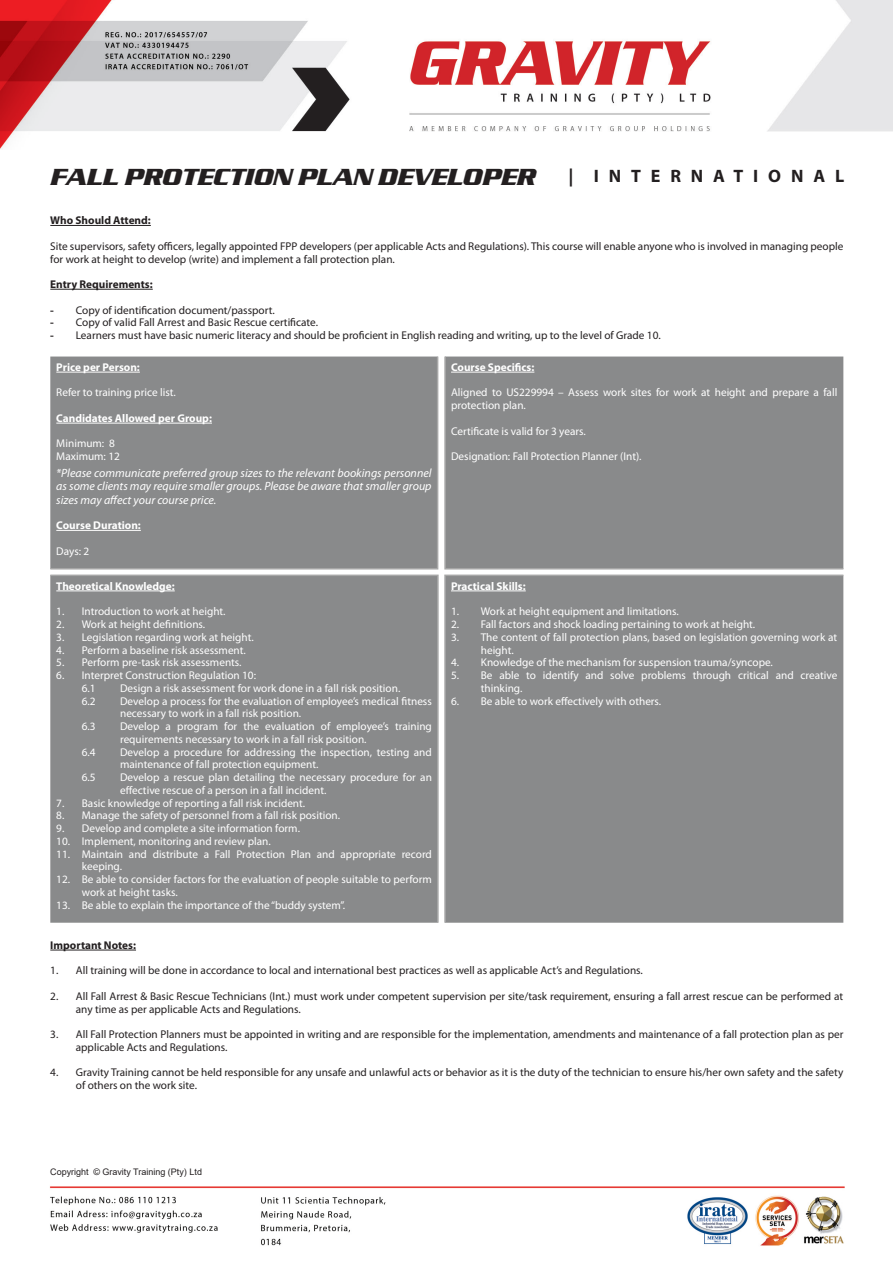
<style>
.page{position:relative;width:893px;height:1263px;background:#fff}
.page>*{position:absolute;margin:0;border:0;box-sizing:border-box;transform-origin:0 0}
.t1{font:italic 700 24px "Serpentine D";color:#231f20}
.t2{font:700 18px "Myriad Pro";letter-spacing:.55em;color:#231f20}
.t3{font:italic 12px/13.5px "Myriad Pro";color:#fff;text-align:justify}
.t4{font:11.25px/12.8px "Myriad Pro";color:#fff}
.t5{font:11.25px/12.8px "Myriad Pro";color:#231f20}
.t6{font:700 11.25px "Myriad Pro";color:#fff}
.t7{font:700 11.25px "Myriad Pro";color:#231f20}
.t8{font:9px "Arial";color:#231f20}
.s1{font-family:"Arial"}
</style>
<div class="page">
<hr style="left:50px;top:225px;width:101px;height:1px;background:#231f20">
<hr style="left:50px;top:289px;width:103px;height:1px;background:#231f20">
<div style="left:50px;top:356px;width:793px;height:213px;background:#898a8b"></div>
<hr style="left:437px;top:356px;width:1px;height:212px;background:#a7a7a7">
<hr style="left:444px;top:356px;width:2px;height:212px;background:#a7a7a7">
<hr style="left:50px;top:568px;width:388px;height:1px;background:#a7a7a7">
<hr style="left:444px;top:568px;width:399px;height:1px;background:#a7a7a7">
<hr style="left:56px;top:372px;width:84px;height:1px;background:#fff">
<hr style="left:56px;top:423px;width:156px;height:1px;background:#fff">
<hr style="left:56px;top:530px;width:85px;height:1px;background:#fff">
<hr style="left:451px;top:372px;width:83px;height:1px;background:#fff">
<div style="left:50px;top:576px;width:793px;height:347px;background:#898a8b"></div>
<hr style="left:50px;top:574px;width:389px;height:2px;background:#a7a7a7">
<hr style="left:437px;top:576px;width:2px;height:347px;background:#a7a7a7">
<hr style="left:444px;top:574px;width:399px;height:2px;background:#a7a7a7">
<hr style="left:444px;top:576px;width:2px;height:347px;background:#a7a7a7">
<hr style="left:56px;top:591px;width:119px;height:1px;background:#fff">
<hr style="left:451px;top:591px;width:75px;height:1px;background:#fff">
<hr style="left:50px;top:950px;width:86px;height:1px;background:#231f20">
<img style="left:0;top:0;width:893px;height:149px">
<img style="left:49px;top:1186px;width:796px;height:60px">
<p class="t1" style="left:51px;top:162px;width:487px">FALL PROTECTION PLAN DEVELOPER</p>
<p class="t2" style="left:569px;top:164px;width:277px">| INTERNATIONAL</p>
<p class="t7" style="left:50px;top:213px;width:102px">Who Should Attend:</p>
<p class="t5" style="left:50px;top:239px;width:795px">Site supervisors, safety officers, legally appointed FPP developers (per applicable Acts and Regulations). This course will enable anyone who is involved in managing people for work at height to develop (write) and implement a fall protection plan.</p>
<p class="t7" style="left:50px;top:277px;width:104px">Entry Requirements:</p>
<p class="t5" style="left:50px;top:303px;width:226px"><span class="s1">-</span> Copy of identification document/passport.</p>
<p class="t5" style="left:50px;top:316px;width:269px"><span class="s1">-</span> Copy of valid Fall Arrest and Basic Rescue certificate.</p>
<p class="t5" style="left:50px;top:329px;width:612px"><span class="s1">-</span> Learners must have basic numeric literacy and should be proficient in English reading and writing, up to the level of Grade 10.</p>
<p class="t6" style="left:56px;top:360px;width:85px">Price per Person:</p>
<p class="t4" style="left:56px;top:386px;width:121px">Refer to training price list.</p>
<p class="t6" style="left:56px;top:411px;width:157px">Candidates Allowed per Group:</p>
<p class="t4" style="left:56px;top:437px;width:60px">Minimum: 8</p>
<p class="t4" style="left:56px;top:450px;width:65px">Maximum: 12</p>
<p class="t3" style="left:56px;top:466px;width:377px">*Please communicate preferred group sizes to the relevant bookings personnel as some clients may require smaller groups. Please be aware that smaller group sizes may affect your course price.</p>
<p class="t6" style="left:56px;top:518px;width:86px">Course Duration:</p>
<p class="t4" style="left:56px;top:544px;width:34px">Days: 2</p>
<p class="t6" style="left:451px;top:360px;width:85px">Course Specifics:</p>
<p class="t4" style="left:451px;top:386px;width:388px">Aligned to US229994 – Assess work sites for work at height and prepare a fall protection plan.</p>
<p class="t4" style="left:451px;top:424px;width:136px">Certificate is valid for 3 years.</p>
<p class="t4" style="left:451px;top:450px;width:192px">Designation: Fall Protection Planner (Int).</p>
<p class="t6" style="left:56px;top:579px;width:120px">Theoretical Knowledge:</p>
<p class="t4" style="left:56px;top:605px;width:171px">1. Introduction to work at height.</p>
<p class="t4" style="left:56px;top:618px;width:150px">2. Work at height definitions.</p>
<p class="t4" style="left:56px;top:630px;width:199px">3. Legislation regarding work at height.</p>
<p class="t4" style="left:56px;top:643px;width:191px">4. Perform a baseline risk assessment.</p>
<p class="t4" style="left:56px;top:656px;width:187px">5. Perform pre-task risk assessments.</p>
<p class="t4" style="left:56px;top:669px;width:201px">6. Interpret Construction Regulation 10:</p>
<p class="t4" style="left:82px;top:681px;width:15px">6.1</p>
<p class="t4" style="left:120px;top:681px;width:282px">Design a risk assessment for work done in a fall risk position.</p>
<p class="t4" style="left:82px;top:694px;width:15px">6.2</p>
<p class="t4" style="left:120px;top:694px;width:313px">Develop a process for the evaluation of employee’s medical fitness necessary to work in a fall risk position.</p>
<p class="t4" style="left:82px;top:720px;width:15px">6.3</p>
<p class="t4" style="left:120px;top:720px;width:313px">Develop a program for the evaluation of employee’s training requirements necessary to work in a fall risk position.</p>
<p class="t4" style="left:82px;top:745px;width:15px">6.4</p>
<p class="t4" style="left:120px;top:745px;width:313px">Develop a procedure for addressing the inspection, testing and maintenance of fall protection equipment.</p>
<p class="t4" style="left:82px;top:771px;width:15px">6.5</p>
<p class="t4" style="left:120px;top:771px;width:313px">Develop a rescue plan detailing the necessary procedure for an effective rescue of a person in a fall incident.</p>
<p class="t4" style="left:56px;top:796px;width:250px">7. Basic knowledge of reporting a fall risk incident.</p>
<p class="t4" style="left:56px;top:809px;width:285px">8. Manage the safety of personnel from a fall risk position.</p>
<p class="t4" style="left:56px;top:822px;width:245px">9. Develop and complete a site information form.</p>
<p class="t4" style="left:56px;top:834px;width:216px">10. Implement, monitoring and review plan.</p>
<p class="t4" style="left:82px;top:847px;width:352px;text-indent:-26px">11. Maintain and distribute a Fall Protection Plan and appropriate record keeping.</p>
<p class="t4" style="left:82px;top:873px;width:352px;text-indent:-26px">12. Be able to consider factors for the evaluation of people suitable to perform work at height tasks.</p>
<p class="t4" style="left:56px;top:898px;width:290px">13. Be able to explain the importance of the “buddy system”.</p>
<p class="t6" style="left:451px;top:579px;width:76px">Practical Skills:</p>
<p class="t4" style="left:451px;top:605px;width:229px">1. Work at height equipment and limitations.</p>
<p class="t4" style="left:451px;top:618px;width:306px">2. Fall factors and shock loading pertaining to work at height.</p>
<p class="t4" style="left:481px;top:630px;width:358px;text-indent:-30px">3. The content of fall protection plans, based on legislation governing work at height.</p>
<p class="t4" style="left:451px;top:656px;width:323px">4. Knowledge of the mechanism for suspension trauma/syncope.</p>
<p class="t4" style="left:481px;top:669px;width:358px;text-indent:-30px">5. Be able to identify and solve problems through critical and creative thinking.</p>
<p class="t4" style="left:451px;top:694px;width:212px">6. Be able to work effectively with others.</p>
<p class="t7" style="left:50px;top:938px;width:87px">Important Notes:</p>
<p class="t5" style="left:50px;top:964px;width:594px">1. All training will be done in accordance to local and international best practices as well as applicable Act’s and Regulations.</p>
<p class="t5" style="left:76px;top:989px;width:769px;text-indent:-26px">2. All Fall Arrest &amp; Basic Rescue Technicians (Int.) must work under competent supervision per site/task requirement, ensuring a fall arrest rescue can be performed at any time as per applicable Acts and Regulations.</p>
<p class="t5" style="left:76px;top:1028px;width:769px;text-indent:-26px">3. All Fall Protection Planners must be appointed in writing and are responsible for the implementation, amendments and maintenance of a fall protection plan as per applicable Acts and Regulations.</p>
<p class="t5" style="left:76px;top:1066px;width:769px;text-indent:-26px">4. Gravity Training cannot be held responsible for any unsafe and unlawful acts or behavior as it is the duty of the technician to ensure his/her own safety and the safety of others on the work site.</p>
<p class="t8" style="left:50px;top:1166px;width:153px">Copyright © Gravity Training (Pty) Ltd</p>
</div>
